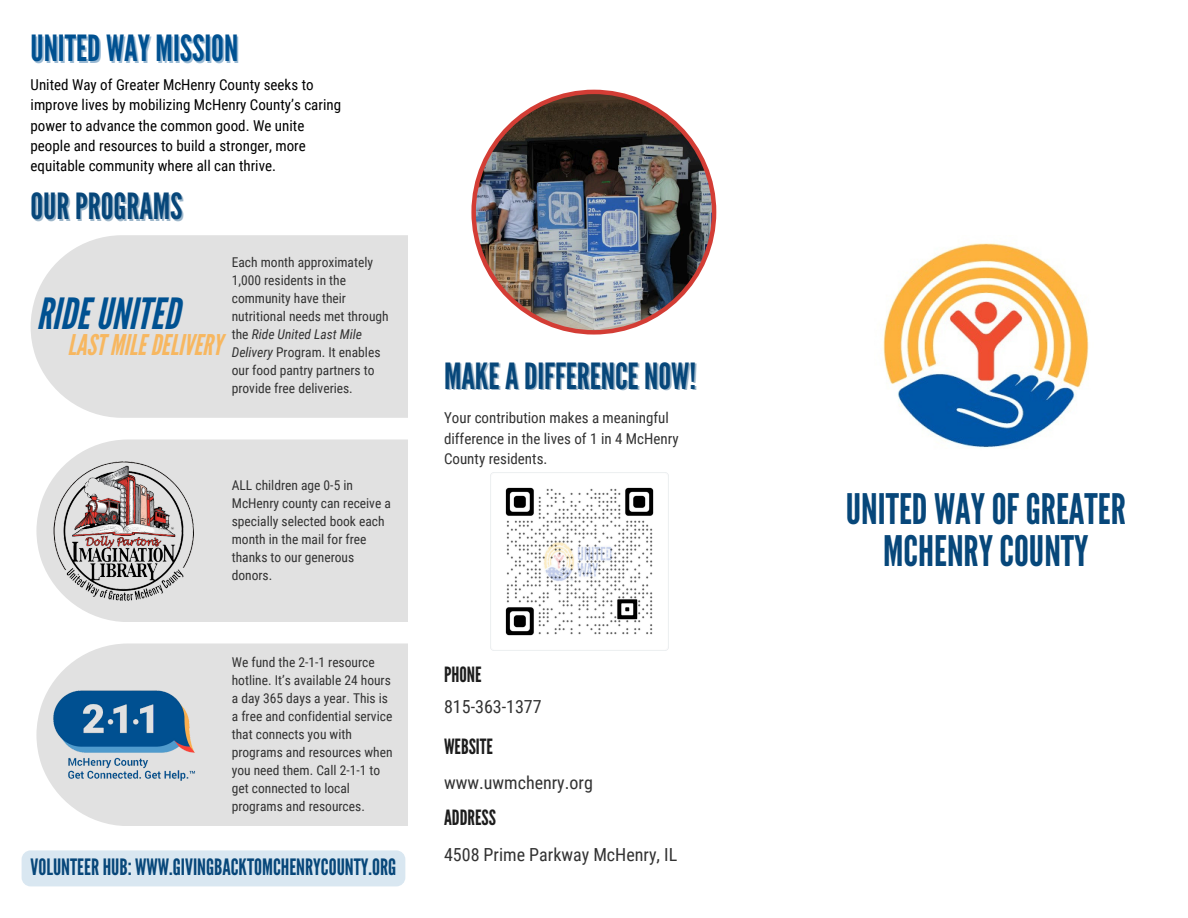
<style>
.page{position:relative;width:1188px;height:918px;background:#fff}
.page>*{position:absolute;margin:0;border:0;box-sizing:border-box;transform-origin:0 0}
.t1{font:italic 42.9px "League Gothic";color:#005191}
.t2{font:42px/41.7px "League Gothic";color:#07477a;text-align:center}
.t3{font:36px "League Gothic";color:#07477a}
.t4{font:36px "League Gothic";color:#005191}
.t5{font:italic 28.5px "League Gothic";color:#f7b760}
.t6{font:22.5px "League Gothic";color:#07477a}
.t7{font:21px "League Gothic";color:#1d1d1d}
.t8{font:18px "Roboto Condensed";color:#323232}
.t9{font:15px/20.2px "Roboto Condensed";color:#000}
.t10{font:15px/20.2px "Roboto Condensed";color:#323232}
.t11{font:13.5px/18px "Roboto Condensed";color:#323232}
.s1{font-style:italic}
</style>
<div class="page">
<img style="left:471px;top:90px;width:245px;height:245px">
<img style="left:491px;top:472px;width:178px;height:178px">
<img style="left:883px;top:243px;width:206px;height:205px">
<div style="left:104px;top:439px;width:304px;height:183px;background:#e1e1e1"></div>
<img style="left:36px;top:443px;width:176px;height:179px">
<div style="left:56px;top:643px;width:352px;height:183px;background:#e1e1e1"></div>
<img style="left:36px;top:678px;width:184px;height:123px">
<div style="left:31px;top:235px;width:377px;height:183px;background:#e1e1e1"></div>
<div style="left:22px;top:850px;width:383px;height:36px;background:#d9e7f1;border-radius:9px"></div>
<h4 class="t4" style="left:31px;top:28px;width:209px">UNITED WAY MISSION</h4>
<h5 class="t9" style="left:31px;top:75px;width:312px">United Way of Greater McHenry County seeks to improve lives by mobilizing McHenry County’s caring power to advance the common good. We unite people and resources to build a stronger, more equitable community where all can thrive.</h5>
<h4 class="t3" style="left:31px;top:186px;width:154px">OURPROGRAMS</h4>
<h5 class="t11" style="left:232px;top:254px;width:158px">Each month approximately<br>1,000 residents in the community have their nutritional needs met through the <span class="s1">Ride United Last Mile<br>Delivery</span> Program. It enables our food pantry partners to provide free deliveries.</h5>
<h4 class="t1" style="left:36px;top:289px;width:144px">RIDEUNITED</h4>
<p class="t5" style="left:67px;top:328px;width:156px">LAST MILEDELIVERY</p>
<p class="t11" style="left:232px;top:477px;width:161px">ALL children age 0-5 in<br>McHenry county can receive a specially selected book each month in the mail for free thanks to our generous donors.</p>
<p class="t11" style="left:232px;top:654px;width:162px">We fund the 2-1-1 resource hotline. It’s available 24 hours a day 365 days a year. This is a free and confidential service that connects you with programs and resources when you need them. Call 2-1-1 to get connected to local programs and resources.</p>
<h1 class="t6" style="left:31px;top:854px;width:367px">VOLUNTEERHUB: WWW.GIVINGBACKTOMCHENRYCOUNTY.ORG</h1>
<p class="t3" style="left:444px;top:355px;width:254px">MAKEADIFFERENCENOW!</p>
<p class="t10" style="left:444px;top:408px;width:236px">Your contribution makes a meaningful difference in the lives of 1 in 4 McHenry<br>County residents.</p>
<p class="t7" style="left:444px;top:662px;width:39px">PHONE</p>
<h2 class="t8" style="left:444px;top:696px;width:99px">815-363-1377</h2>
<h6 class="t7" style="left:444px;top:734px;width:50px">WEBSITE</h6>
<p class="t8" style="left:444px;top:772px;width:150px">www.uwmchenry.org</p>
<h4 class="t7" style="left:444px;top:806px;width:53px">ADDRESS</h4>
<h5 class="t8" style="left:444px;top:844px;width:235px">4508 Prime Parkway McHenry, IL</h5>
<h1 class="t2" style="left:846px;top:489px;width:282px">UNITED WAYOFGREATER<br>MCHENRYCOUNTY</h1>
</div>
